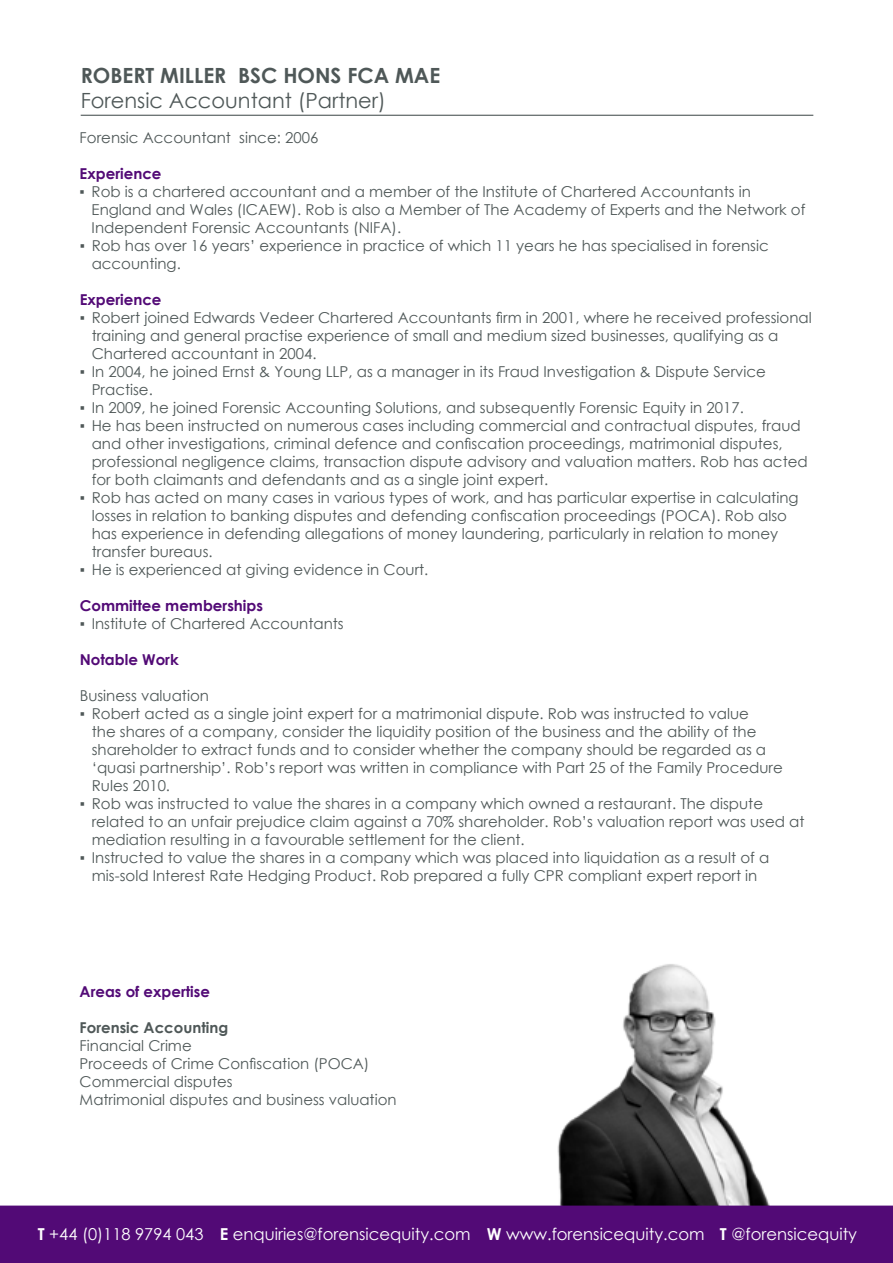
<style>
.page{position:relative;width:893px;height:1263px;background:#fff}
.page>*{position:absolute;margin:0;border:0;box-sizing:border-box;transform-origin:0 0}
.t1{font:21px "Century Gothic";color:#4f5858}
.t2{font:700 21px "Century Gothic";color:#4f5858}
.t3{font:16.5px "Century Gothic";color:#fff}
.t4{font:15px/18px "Century Gothic";color:#4f5858}
.t5{font:700 15px "Century Gothic";color:#520a76}
.t6{font:700 15px "Century Gothic";color:#4f5858}
.s1{font-weight:700}
</style>
<div class="page">
<img style="left:557px;top:964px;width:213px;height:241px">
<hr style="left:81px;top:115px;width:732px;height:1px;background:#4f5858">
<div style="left:1px;top:1206px;width:891px;height:56px;background:#520a76"></div>
<div style="left:0;top:1205px;width:893px;height:58px;border:1px solid #520a76"></div>
<h1 class="t2" style="left:81px;top:60px;width:361px">ROBERT MILLER BSC HONS FCA MAE</h1>
<h1 class="t1" style="left:81px;top:86px;width:307px">Forensic Accountant (Partner)</h1>
<p class="t4" style="left:80px;top:128px;width:240px">Forensic Accountant since: 2006</p>
<p class="t5" style="left:80px;top:162px;width:83px">Experience</p>
<p class="t4" style="left:92px;top:182px;width:715px;text-indent:-12px">▪ Rob is a chartered accountant and a member of the Institute of Chartered Accountants in<br>England and Wales (ICAEW). Rob is also a Member of The Academy of Experts and the Network of<br>Independent Forensic Accountants (NIFA).</p>
<p class="t4" style="left:92px;top:236px;width:679px;text-indent:-12px">▪ Rob has over 16 years’ experience in practice of which 11 years he has specialised in forensic accounting.</p>
<p class="t5" style="left:80px;top:288px;width:83px">Experience</p>
<p class="t4" style="left:92px;top:308px;width:722px;text-indent:-12px">▪ Robert joined Edwards Vedeer Chartered Accountants firm in 2001, where he received professional training and general practise experience of small and medium sized businesses, qualifying as a<br>Chartered accountant in 2004.</p>
<p class="t4" style="left:92px;top:362px;width:676px;text-indent:-12px">▪ In 2004, he joined Ernst &amp; Young LLP, as a manager in its Fraud Investigation &amp; Dispute Service<br>Practise.</p>
<p class="t4" style="left:80px;top:398px;width:666px">▪ In 2009, he joined Forensic Accounting Solutions, and subsequently Forensic Equity in 2017.</p>
<p class="t4" style="left:92px;top:416px;width:717px;text-indent:-12px">▪ He has been instructed on numerous cases including commercial and contractual disputes, fraud and other investigations, criminal defence and confiscation proceedings, matrimonial disputes, professional negligence claims, transaction dispute advisory and valuation matters. Rob has acted for both claimants and defendants and as a single joint expert.</p>
<p class="t4" style="left:92px;top:488px;width:708px;text-indent:-12px">▪ Rob has acted on many cases in various types of work, and has particular expertise in calculating losses in relation to banking disputes and defending confiscation proceedings (POCA). Rob also has experience in defending allegations of money laundering, particularly in relation to money transfer bureaus.</p>
<p class="t4" style="left:80px;top:560px;width:350px">▪ He is experienced at giving evidence in Court.</p>
<p class="t5" style="left:80px;top:594px;width:185px">Committee memberships</p>
<p class="t4" style="left:80px;top:614px;width:265px">▪ Institute of Chartered Accountants</p>
<p class="t5" style="left:80px;top:648px;width:101px">Notable Work</p>
<p class="t4" style="left:80px;top:686px;width:131px">Business valuation</p>
<p class="t4" style="left:92px;top:704px;width:693px;text-indent:-12px">▪ Robert acted as a single joint expert for a matrimonial dispute. Rob was instructed to value<br>the shares of a company, consider the liquidity position of the business and the ability of the shareholder to extract funds and to consider whether the company should be regarded as a ‘quasi partnership’. Rob’s report was written in compliance with Part 25 of the Family Procedure Rules 2010.</p>
<p class="t4" style="left:92px;top:794px;width:714px;text-indent:-12px">▪ Rob was instructed to value the shares in a company which owned a restaurant. The dispute related to an unfair prejudice claim against a 70% shareholder. Rob’s valuation report was used at mediation resulting in a favourable settlement for the client.</p>
<p class="t4" style="left:80px;top:848px;width:691px;text-align:center">▪ Instructed to value the shares in a company which was placed into liquidation as a result of a mis-sold Interest Rate Hedging Product. Rob prepared a fully CPR compliant expert report in</p>
<p class="t5" style="left:80px;top:981px;width:132px">Areas of expertise</p>
<p class="t6" style="left:80px;top:1016px;width:150px">Forensic Accounting</p>
<p class="t4" style="left:80px;top:1037px;width:318px">Financial Crime<br>Proceeds of Crime Confiscation (POCA)<br>Commercial disputes<br>Matrimonial disputes and business valuation</p>
<p class="t3" style="left:38px;top:1223px;width:821px"><span class="s1">T</span> +44 (0)118 9794 043 <span class="s1">E</span> enquiries@forensicequity.com <span class="s1">W</span> www.forensicequity.com <span class="s1">T</span> @forensicequity</p>
</div>
